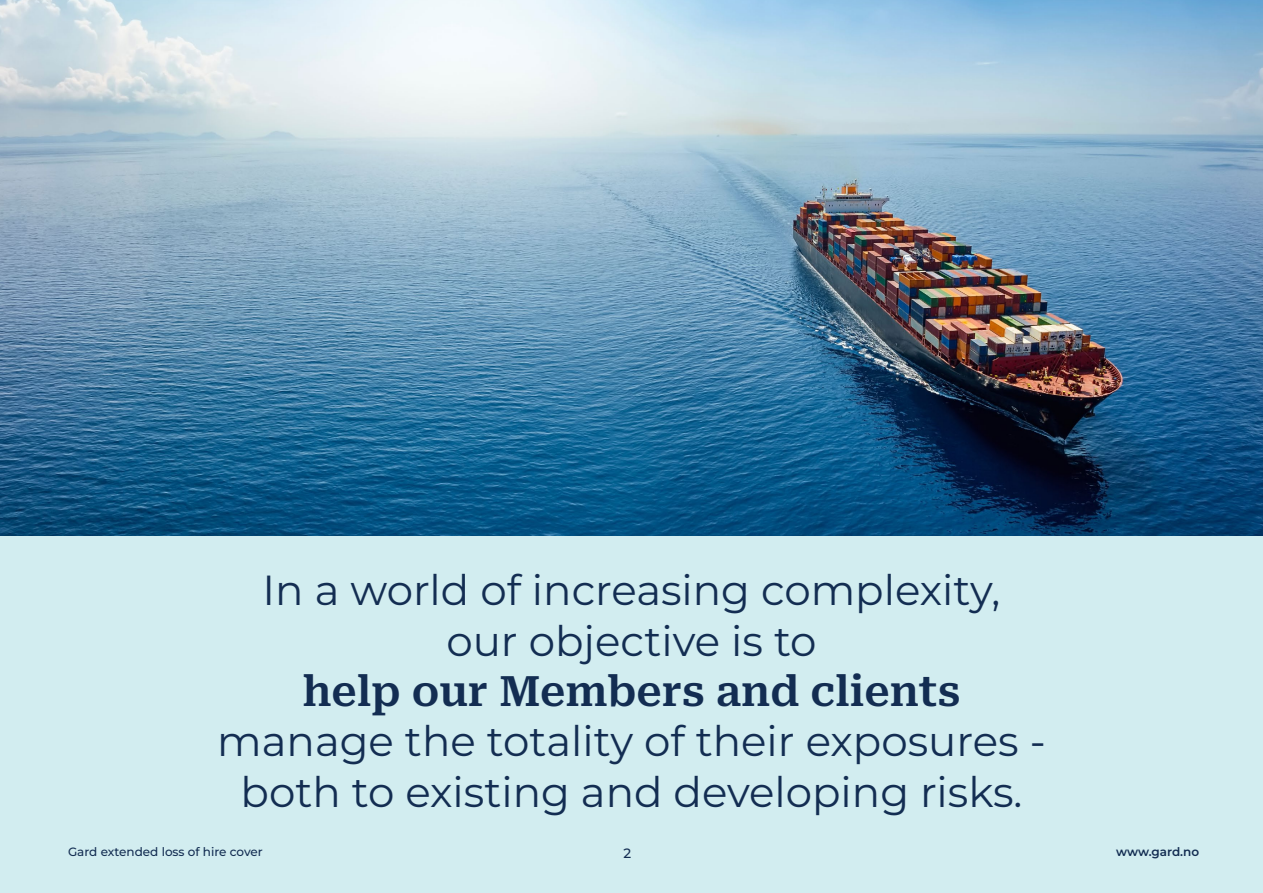
<style>
.page{position:relative;width:1263px;height:893px;background:#fff}
.page>*{position:absolute;margin:0;border:0;box-sizing:border-box;transform-origin:0 0}
.t1{font:42px/50.4px "Montserrat";color:#132d52;text-align:center}
.t2{font:600 42px "Roboto Serif";color:#132d52}
.t3{font:500 13.5px "Montserrat";color:#132d52}
.t4{font:500 12px "Montserrat";color:#132d52}
.t5{font:600 12px "Montserrat";letter-spacing:-.005em;color:#132d52}
</style>
<div class="page">
<div style="left:0;top:536px;width:1263px;height:357px;background:#d2edf0"></div>
<img style="left:0;top:0;width:1263px;height:536px">
<p class="t1" style="left:263px;top:564px;width:739px">In a world of increasing complexity, our objective is to</p>
<p class="t2" style="left:302px;top:658px;width:659px">help our Members and clients</p>
<p class="t1" style="left:217px;top:715px;width:830px">manage the totality of their exposures - both to existing and developing risks.</p>
<p class="t4" style="left:68px;top:843px;width:196px">Gard extended loss of hire cover</p>
<p class="t3" style="left:623px;top:844px;width:9px">2</p>
<p class="t5" style="left:1116px;top:843px;width:84px">www.gard.no</p>
</div>
